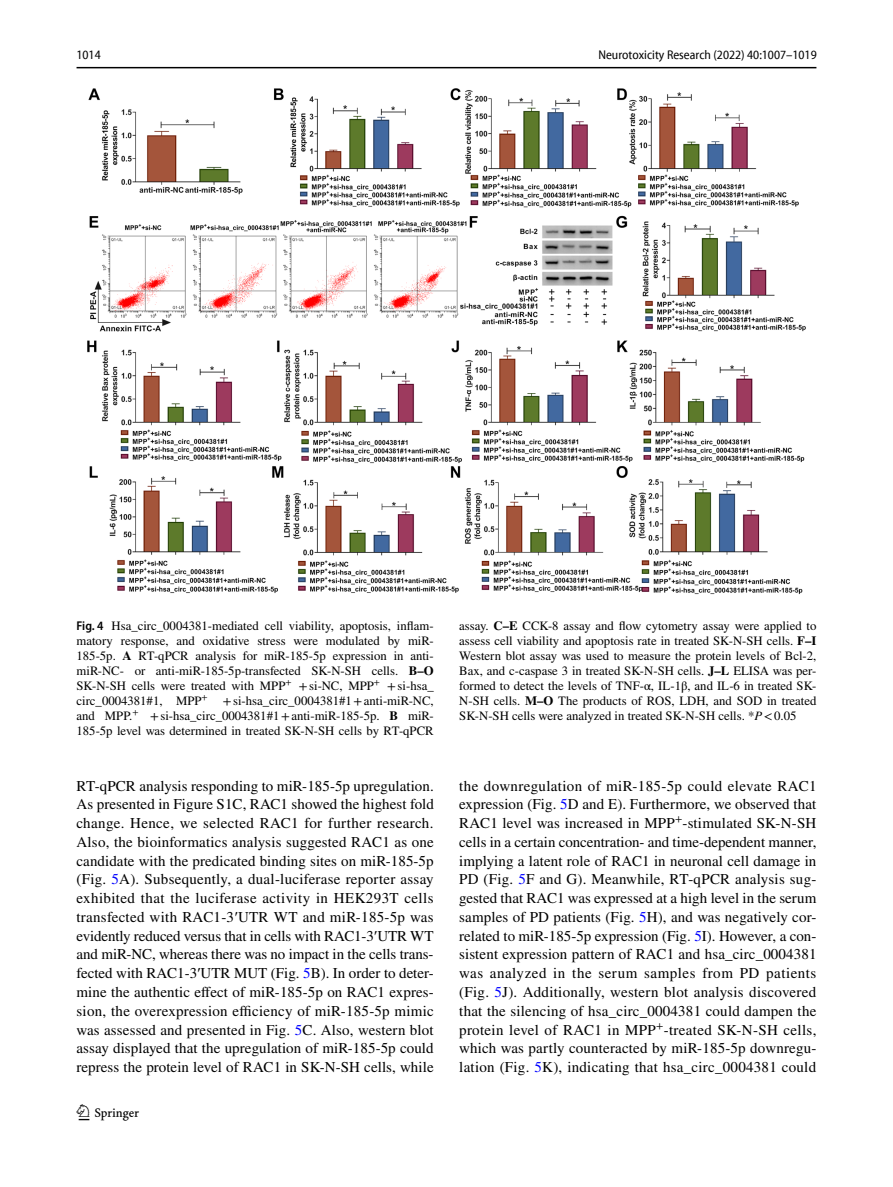
<style>
.page{position:relative;width:893px;height:1187px;background:#fff}
.page>*{position:absolute;margin:0;border:0;box-sizing:border-box;transform-origin:0 0}
.t1{font:22.5px "Springnew Regular 2";color:#000}
.t2{font:15px/18.8px "STIX";letter-spacing:.01em;color:#000;text-align:justify}
.t3{font:12.75px/15px "STIX";color:#000;text-align:justify}
.t4{font:semi-condensed 12.75px "Myriad Pro Unic";color:#000}
.s1{font-family:"Myriad Pro";font-weight:600;font-stretch:semi-condensed}
.s2{font-weight:700}
.s3{font-style:italic}
.s4{color:#00f}
.s5{font-family:"Times New Roman"}
</style>
<div class="page">
<hr style="left:77px;top:67px;width:739px;height:1px;background:#000">
<img style="left:87px;top:88px;width:719px;height:507px">
<p class="t4" style="left:77px;top:50px;width:26px">1014</p>
<p class="t4" style="left:598px;top:50px;width:220px">Neurotoxicity Research (2022) 40:1007–1019</p>
<p class="t3" style="left:77px;top:619px;width:359px"><span class="s1">Fig. 4</span> Hsa_circ_0004381-mediated cell viability, apoptosis, inflam&shy;matory response, and oxidative stress were modulated by miR-185-5p. <span class="s2">A</span> RT-qPCR analysis for miR-185-5p expression in anti&shy;miR-NC- or anti-miR-185-5p-transfected SK-N-SH cells. <span class="s2">B–O </span>SK-N-SH cells were treated with MPP<sup>+</sup> +si-NC, MPP<sup>+</sup> +si-hsa_ circ_0004381#1, MPP<sup>+</sup> +si-hsa_circ_0004381#1+anti-miR-NC, and MPP.<sup>+</sup> +si-hsa_circ_0004381#1+anti-miR-185-5p. <span class="s2">B</span> miR-185-5p level was determined in treated SK-N-SH cells by RT-qPCR</p>
<p class="t3" style="left:459px;top:619px;width:359px">assay. <span class="s2">C–E</span> CCK-8 assay and flow cytometry assay were applied to assess cell viability and apoptosis rate in treated SK-N-SH cells. <span class="s2">F–I </span>Western blot assay was used to measure the protein levels of Bcl-2, Bax, and c-caspase 3 in treated SK-N-SH cells. <span class="s2">J–L</span> ELISA was per&shy;formed to detect the levels of TNF-α, IL-1β, and IL-6 in treated SK-N-SH cells. <span class="s2">M–O</span> The products of ROS, LDH, and SOD in treated SK-N-SH cells were analyzed in treated SK-N-SH cells. *<span class="s3">P</span>&lt;0.05</p>
<p class="t2" style="left:77px;top:777px;width:359px">RT-qPCR analysis responding to miR-185-5p upregulation.<br>As presented in Figure S1C, RAC1 showed the highest fold change. Hence, we selected RAC1 for further research.<br>Also, the bioinformatics analysis suggested RAC1 as one candidate with the predicated binding sites on miR-185-5p (Fig. <span class="s4">5</span>A). Subsequently, a dual-luciferase reporter assay exhibited that the luciferase activity in HEK293T cells transfected with RAC1-3<span class="s5">′</span>UTR WT and miR-185-5p was evidently reduced versus that in cells with RAC1-3<span class="s5">′</span>UTR WT and miR-NC, whereas there was no impact in the cells trans&shy;fected with RAC1-3<span class="s5">′</span>UTR MUT (Fig. <span class="s4">5</span>B). In order to deter&shy;mine the authentic effect of miR-185-5p on RAC1 expres&shy;sion, the overexpression efficiency of miR-185-5p mimic was assessed and presented in Fig. <span class="s4">5</span>C. Also, western blot assay displayed that the upregulation of miR-185-5p could repress the protein level of RAC1 in SK-N-SH cells, while</p>
<p class="t2" style="left:459px;top:777px;width:359px">the downregulation of miR-185-5p could elevate RAC1 expression (Fig. <span class="s4">5</span>D and E). Furthermore, we observed that RAC1 level was increased in MPP<sup>+</sup>-stimulated SK-N-SH cells in a certain concentration- and time-dependent manner, implying a latent role of RAC1 in neuronal cell damage in PD (Fig. <span class="s4">5</span>F and G). Meanwhile, RT-qPCR analysis sug&shy;gested that RAC1 was expressed at a high level in the serum samples of PD patients (Fig. <span class="s4">5</span>H), and was negatively cor&shy;related to miR-185-5p expression (Fig. <span class="s4">5</span>I). However, a con&shy;sistent expression pattern of RAC1 and hsa_circ_0004381 was analyzed in the serum samples from PD patients (Fig. <span class="s4">5</span>J). Additionally, western blot analysis discovered that the silencing of hsa_circ_0004381 could dampen the protein level of RAC1 in MPP<sup>+</sup>-treated SK-N-SH cells, which was partly counteracted by miR-185-5p downregu&shy;lation (Fig. <span class="s4">5</span>K), indicating that hsa_circ_0004381 could</p>
<h1 class="t1" style="left:79px;top:1104px;width:62px">1 3</h1>
</div>
